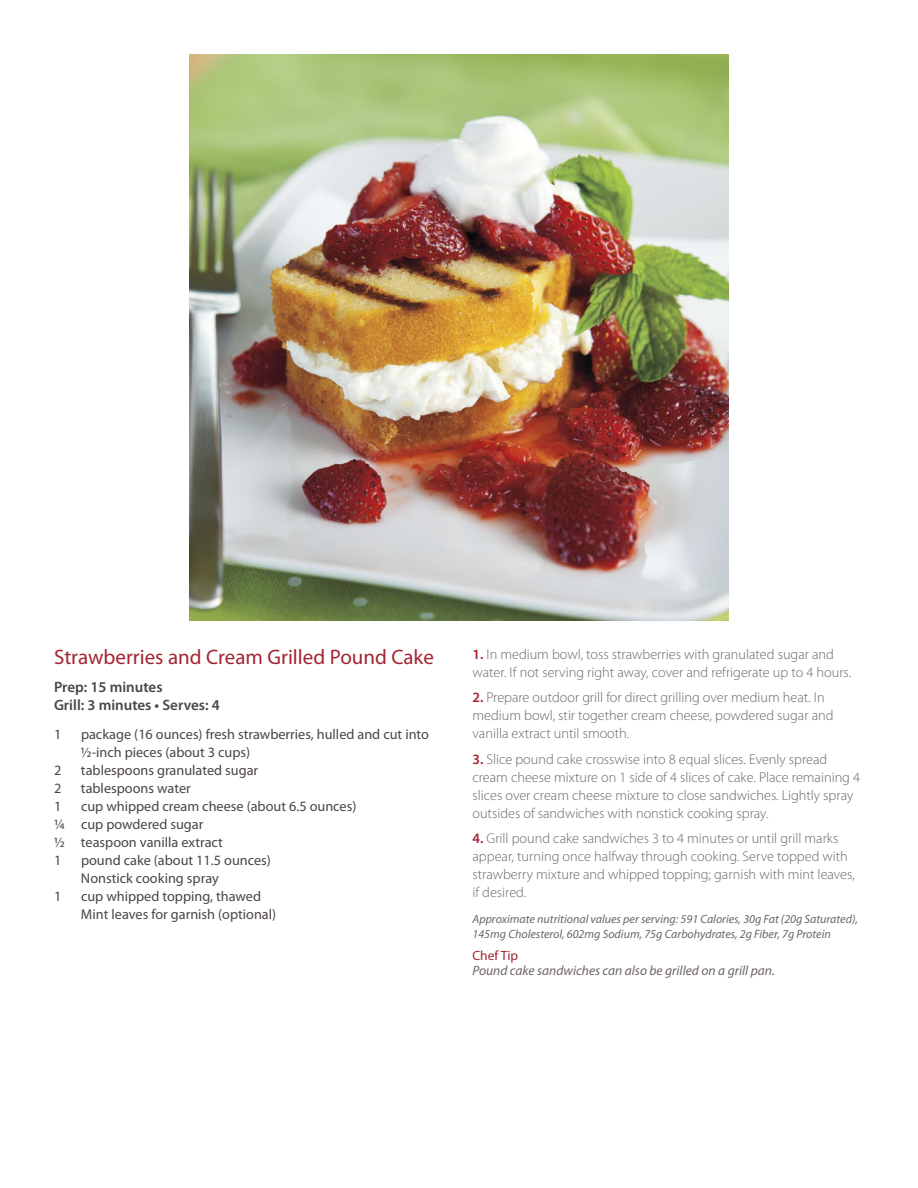
<style>
.page{position:relative;width:918px;height:1188px;background:#fff}
.page>*{position:absolute;margin:0;border:0;box-sizing:border-box;transform-origin:0 0}
.t1{font:21px "Myriad Pro";color:#a32533}
.t2{font:600 15px/18px "Myriad Pro";color:#4b4544}
.t3{font:300 14.25px/18px "Myriad Pro";color:#6d6563}
.t4{font:14.25px/18px "Myriad Pro";color:#4b4544}
.t5{font:italic 13.5px "Myriad Pro";color:#6d6563}
.t6{font:13.5px "Myriad Pro";color:#a32533}
.t7{font:italic 12px/15px "Myriad Pro";color:#6d6563}
.s1{font-weight:600;color:#a32533}
</style>
<div class="page">
<img style="left:189px;top:54px;width:540px;height:567px">
<h1 class="t1" style="left:54px;top:649px;width:381px">Strawberries and Cream Grilled Pound Cake</h1>
<p class="t2" style="left:54px;top:679px;width:167px">Prep: 15 minutes<br>Grill: 3 minutes • Serves: 4</p>
<p class="t4" style="left:54px;top:726px;width:9px">1</p>
<p class="t4" style="left:81px;top:726px;width:350px">package (16 ounces) fresh strawberries, hulled and cut into ½-inch pieces (about 3 cups)</p>
<p class="t4" style="left:54px;top:762px;width:9px">2</p>
<p class="t4" style="left:81px;top:762px;width:179px">tablespoons granulated sugar</p>
<p class="t4" style="left:54px;top:780px;width:9px">2</p>
<p class="t4" style="left:81px;top:780px;width:111px">tablespoons water</p>
<p class="t4" style="left:54px;top:798px;width:9px">1</p>
<p class="t4" style="left:54px;top:798px;width:304px;text-indent:27px">cup whipped cream cheese (about 6.5 ounces) ¼ cup powdered sugar<br>½ teaspoon vanilla extract<br>1</p>
<p class="t4" style="left:81px;top:852px;width:191px">pound cake (about 11.5 ounces)<br>Nonstick cooking spray</p>
<p class="t4" style="left:54px;top:888px;width:9px">1</p>
<p class="t4" style="left:81px;top:888px;width:197px">cup whipped topping, thawed<br>Mint leaves for garnish (optional)</p>
<p class="t3" style="left:472px;top:646px;width:380px"><span class="s1">1.</span> In medium bowl, toss strawberries with granulated sugar and water. If not serving right away, cover and refrigerate up to 4 hours.</p>
<p class="t3" style="left:472px;top:690px;width:363px"><span class="s1">2.</span> Prepare outdoor grill for direct grilling over medium heat. In medium bowl, stir together cream cheese, powdered sugar and vanilla extract until smooth.</p>
<p class="t3" style="left:472px;top:751px;width:389px"><span class="s1">3.</span> Slice pound cake crosswise into 8 equal slices. Evenly spread cream cheese mixture on 1 side of 4 slices of cake. Place remaining 4 slices over cream cheese mixture to close sandwiches. Lightly spray outsides of sandwiches with nonstick cooking spray.</p>
<p class="t3" style="left:472px;top:831px;width:384px"><span class="s1">4.</span> Grill pound cake sandwiches 3 to 4 minutes or until grill marks appear, turning once halfway through cooking. Serve topped with strawberry mixture and whipped topping; garnish with mint leaves, if desired.</p>
<p class="t7" style="left:472px;top:912px;width:387px">Approximate nutritional values per serving: 591 Calories, 30g Fat (20g Saturated),<br>145mg Cholesterol, 602mg Sodium, 75g Carbohydrates, 2g Fiber, 7g Protein</p>
<p class="t6" style="left:472px;top:950px;width:47px">Chef Tip</p>
<p class="t5" style="left:472px;top:965px;width:304px">Pound cake sandwiches can also be grilled on a grill pan.</p>
</div>
